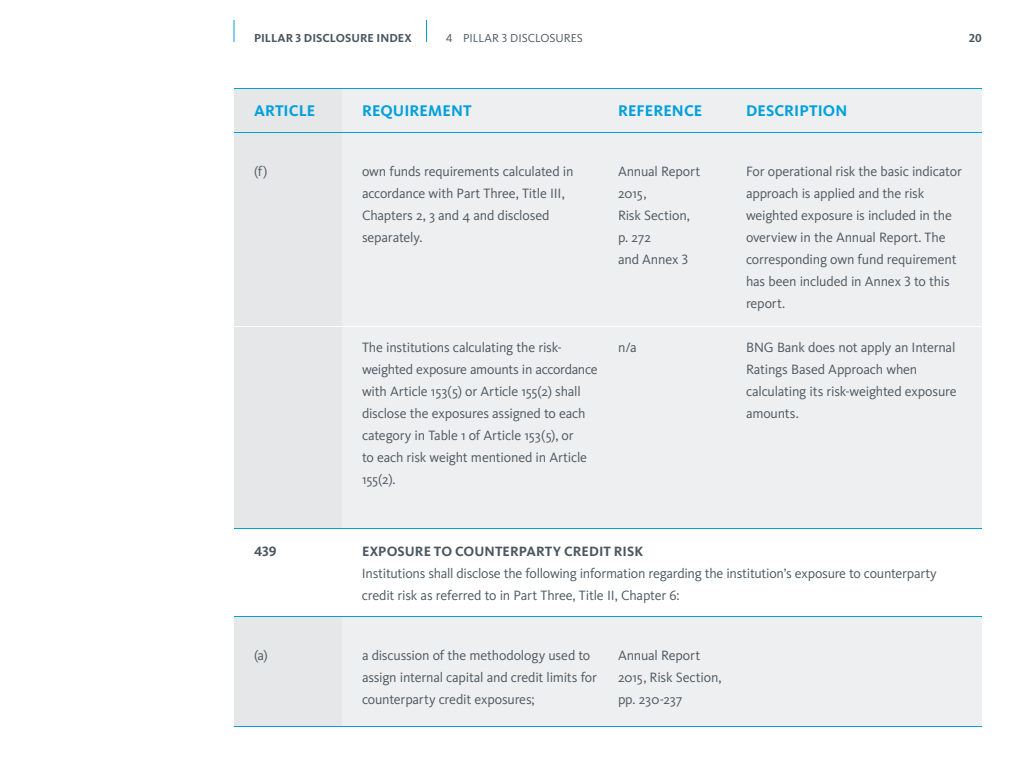
<style>
.page{position:relative;width:1024px;height:768px;background:#fff}
.page>*{position:absolute;margin:0;border:0;box-sizing:border-box;transform-origin:0 0}
.t1{font:700 16px "Kievit OT";letter-spacing:.005em;color:#00a0dd}
.t2{font:14px/22px "Kievit OT";letter-spacing:-.015em;color:#4b5760}
.t3{font:700 14px "Kievit OT";letter-spacing:.005em;color:#4b5760}
.t4{font:700 12px "Kievit OT";letter-spacing:.005em;color:#4b5760}
.t5{font:12px "Kievit OT";color:#4b5760}
</style>
<div class="page">
<svg style="left:234px;top:20px;width:1px;height:22px"></svg>
<svg style="left:426px;top:20px;width:1px;height:22px"></svg>
<div style="left:234px;top:88px;width:108px;height:638px;background:#e5e7e8"></div>
<div style="left:342px;top:88px;width:640px;height:638px;background:#eeeff0"></div>
<hr style="left:234px;top:132px;width:748px;height:1px;background:#00a0dd">
<hr style="left:234px;top:726px;width:748px;height:1px;background:#00a0dd">
<hr style="left:234px;top:88px;width:748px;height:1px;background:#00a0dd">
<div style="left:232px;top:528px;width:752px;height:88px;background:#fff"></div>
<hr style="left:234px;top:616px;width:748px;height:1px;background:#00a0dd">
<hr style="left:234px;top:528px;width:748px;height:1px;background:#00a0dd">
<hr style="left:234px;top:326px;width:748px;height:1px;background:#fff">
<p class="t4" style="left:254px;top:31px;width:159px">PILLAR 3 DISCLOSURE INDEX</p>
<p class="t5" style="left:446px;top:31px;width:138px">4 PILLAR 3 DISCLOSURES</p>
<p class="t4" style="left:969px;top:31px;width:15px">20</p>
<p class="t1" style="left:254px;top:101px;width:63px">ARTICLE</p>
<p class="t1" style="left:362px;top:101px;width:111px">REQUIREMENT</p>
<p class="t1" style="left:618px;top:101px;width:86px">REFERENCE</p>
<p class="t1" style="left:746px;top:101px;width:103px">DESCRIPTION</p>
<p class="t2" style="left:254px;top:160px;width:15px">(f)</p>
<p class="t2" style="left:362px;top:161px;width:213px">own funds requirements calculated in accordance with Part Three, Title III,<br>Chapters 2, 3 and 4 and disclosed separately.</p>
<p class="t2" style="left:618px;top:160px;width:84px">Annual Report<br>2015,<br>Risk Section, p. 272<br>and Annex 3</p>
<p class="t2" style="left:362px;top:337px;width:237px">The institutions calculating the risk&shy;weighted exposure amounts in accordance with Article 153(5) or Article 155(2) shall disclose the exposures assigned to each category in Table 1 of Article 153(5), or<br>to each risk weight mentioned in Article 155(2).</p>
<p class="t2" style="left:618px;top:336px;width:20px">n/a</p>
<p class="t2" style="left:746px;top:160px;width:217px">For operational risk the basic indicator approach is applied and the risk weighted exposure is included in the overview in the Annual Report. The corresponding own fund requirement has been included in Annex 3 to this report.</p>
<p class="t2" style="left:746px;top:336px;width:212px">BNG Bank does not apply an Internal<br>Ratings Based Approach when calculating its risk-weighted exposure amounts.</p>
<p class="t3" style="left:254px;top:543px;width:24px">439</p>
<p class="t3" style="left:362px;top:543px;width:283px">EXPOSURE TO COUNTERPARTY CREDIT RISK</p>
<p class="t2" style="left:362px;top:563px;width:576px">Institutions shall disclose the following information regarding the institution’s exposure to counterparty credit risk as referred to in Part Three, Title II, Chapter 6:</p>
<p class="t2" style="left:254px;top:644px;width:15px">(a)</p>
<p class="t2" style="left:362px;top:644px;width:237px">a discussion of the methodology used to assign internal capital and credit limits for counterparty credit exposures;</p>
<p class="t2" style="left:618px;top:644px;width:105px">Annual Report<br>2015, Risk Section, pp. 230-237</p>
</div>
